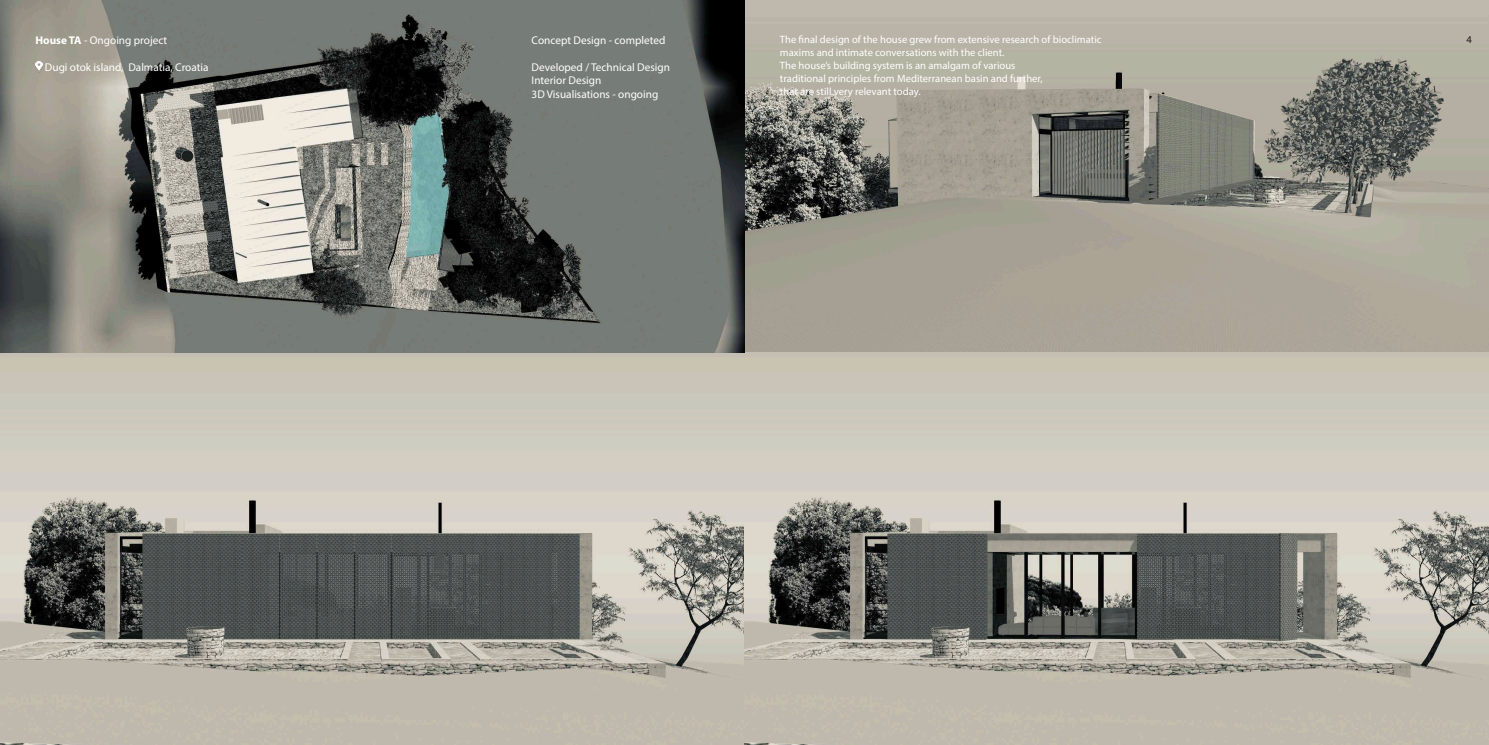
<style>
.page{position:relative;width:1489px;height:745px;background:#fff}
.page>*{position:absolute;margin:0;border:0;box-sizing:border-box;transform-origin:0 0}
.t1{font:11.25px "Myriad Pro";color:#fff}
.t2{font:10.62px "Myriad Pro";color:#fff}
.t3{font:10px "Helvetica";color:#231f20}
.s1{font-weight:700}
</style>
<div class="page">
<img style="left:0;top:0;width:1488px;height:744px">
<svg style="left:35px;top:61px;width:7px;height:12px"></svg>
<p class="t1" style="left:35px;top:33px;width:133px"><span class="s1">House TA</span> - Ongoing project</p>
<p class="t1" style="left:45px;top:60px;width:165px">Dugi otok island, Dalmatia, Croatia</p>
<p class="t1" style="left:531px;top:33px;width:135px">Concept Design - completed</p>
<p class="t1" style="left:531px;top:60px;width:140px">Developed / Technical Design</p>
<p class="t1" style="left:531px;top:74px;width:71px">Interior Design</p>
<p class="t1" style="left:531px;top:87px;width:128px">3D Visualisations - ongoing</p>
<p class="t2" style="left:780px;top:33px;width:323px">The final design of the house grew from extensive research of bioclimatic</p>
<p class="t2" style="left:780px;top:46px;width:226px">maxims and intimate conversations with the client.</p>
<p class="t2" style="left:780px;top:59px;width:237px">The house’s building system is an amalgam of various</p>
<p class="t2" style="left:780px;top:72px;width:264px">traditional principles from Mediterranean basin and further,</p>
<p class="t2" style="left:780px;top:84px;width:142px">that are still very relevant today.</p>
<p class="t3" style="left:1466px;top:32px;width:7px">4</p>
</div>
